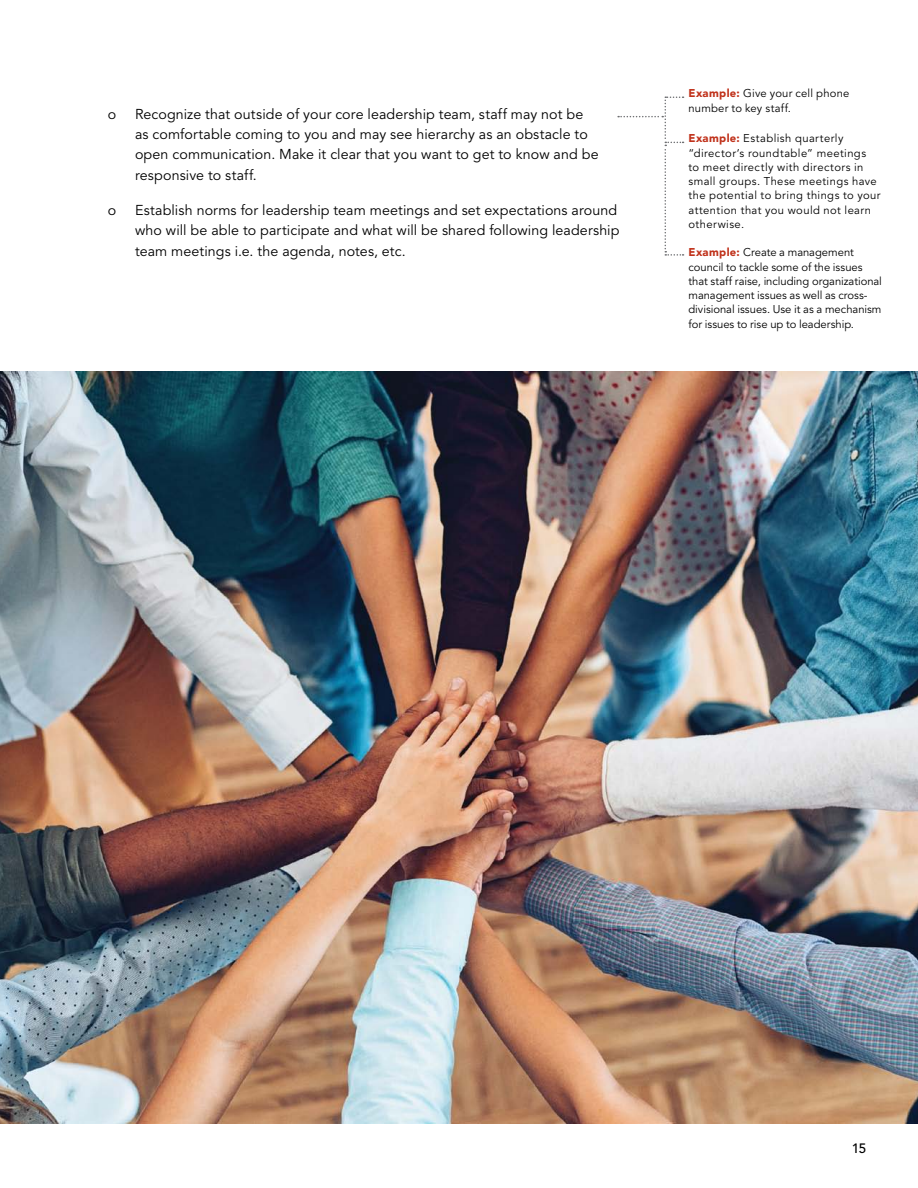
<style>
.page{position:relative;width:918px;height:1188px;background:#fff}
.page>*{position:absolute;margin:0;border:0;box-sizing:border-box;transform-origin:0 0}
.t1{font:14.25px/20.2px "Avenir LT Std";letter-spacing:.01em;color:#000}
.t2{font:500 13.5px "Avenir LT Std";color:#000}
.t3{font:11.25px/14.2px "Avenir LT Std";letter-spacing:-.005em;color:#000}
.t4{font:11.25px/14.2px "Avenir LT Std";letter-spacing:.035em;color:#000}
.t5{font:11.25px/14.2px "Avenir LT Std";letter-spacing:.015em;color:#000}
.s1{font-weight:900;color:#c0311a}
</style>
<div class="page">
<svg style="left:618px;top:97px;width:66px;height:159px"></svg>
<img style="left:0;top:372px;width:918px;height:751px">
<p class="t1" style="left:108px;top:104px;width:10px">o</p>
<p class="t1" style="left:135px;top:104px;width:465px">Recognize that outside of your core leadership team, staff may not be as comfortable coming to you and may see hierarchy as an obstacle to open communication. Make it clear that you want to get to know and be responsive to staff.</p>
<p class="t1" style="left:108px;top:200px;width:10px">o</p>
<p class="t1" style="left:135px;top:200px;width:486px;line-height:20.7px">Establish norms for leadership team meetings and set expectations around who will be able to participate and what will be shared following leadership team meetings i.e. the agenda, notes, etc.</p>
<p class="t5" style="left:688px;top:87px;width:162px"><span class="s1">Example:</span> Give your cell phone number to key staff.</p>
<p class="t4" style="left:688px;top:132px;width:194px"><span class="s1">Example:</span> Establish quarterly “director’s roundtable” meetings<br>to meet directly with directors in small groups. These meetings have the potential to bring things to your attention that you would not learn otherwise.</p>
<p class="t3" style="left:688px;top:246px;width:195px"><span class="s1">Example:</span> Create a management council to tackle some of the issues that staff raise, including organizational management issues as well as cross&shy;divisional issues. Use it as a mechanism for issues to rise up to leadership.</p>
<p class="t2" style="left:852px;top:1141px;width:16px">15</p>
</div>
